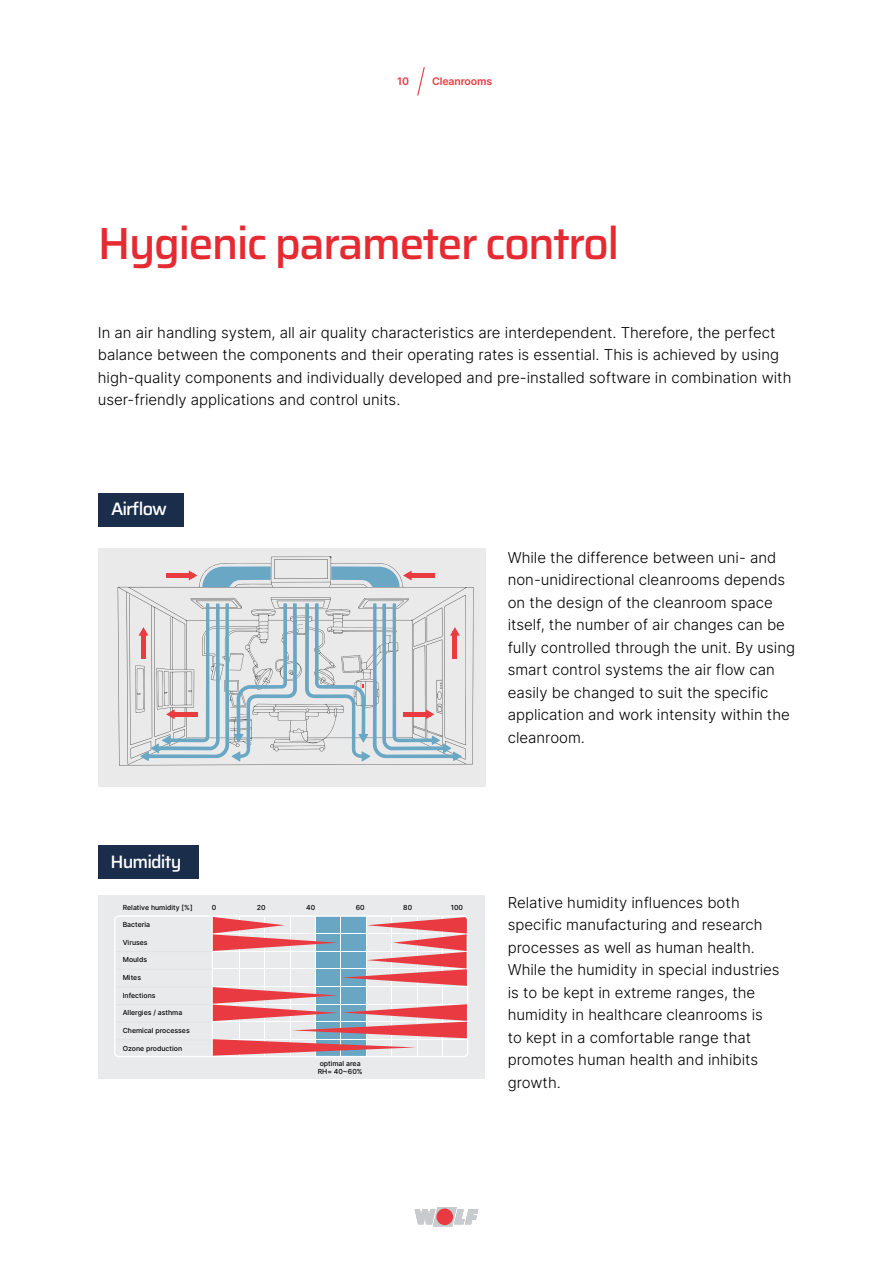
<style>
.page{position:relative;width:893px;height:1263px;background:#fff}
.page>*{position:absolute;margin:0;border:0;box-sizing:border-box;transform-origin:0 0}
.t1{font:500 45px "Saira";letter-spacing:-.04em;color:#e62a32}
.t2{font:500 18px "Saira";letter-spacing:-.05em;color:#fff}
.t3{font:300 15px/22.5px "Inter";color:#000}
.t4{font:600 10.5px "Inter";letter-spacing:-.01em;color:#e83a40}
.t5{font:500 6.9px/8.4px "Inter";color:#010202}
</style>
<div class="page">
<div style="left:98px;top:548px;width:388px;height:239px;background:#eaeaeb"></div>
<svg style="left:118px;top:556px;width:356px;height:209px"></svg>
<hr style="left:407px;top:573px;width:27px;height:4px;background:#e83c41">
<hr style="left:166px;top:573px;width:27px;height:4px;background:#e83c41">
<svg style="left:130px;top:595px;width:336px;height:166px"></svg>
<svg style="left:189px;top:557px;width:223px;height:30px"></svg>
<div style="left:98px;top:493px;width:86px;height:33px;background:#1a2e4b"></div>
<div style="left:98px;top:846px;width:100px;height:33px;background:#1a2e4b"></div>
<div style="left:98px;top:895px;width:387px;height:183px;background:#e9eaeb"></div>
<svg style="left:114px;top:915px;width:354px;height:142px"></svg>
<hr style="left:212px;top:917px;width:1px;height:139px;background:#fff">
<svg style="left:415px;top:1207px;width:63px;height:19px"></svg>
<div style="left:436px;top:1208px;width:17px;height:17px;background:#e83a40;border-radius:50%"></div>
<svg style="left:417px;top:67px;width:8px;height:29px"></svg>
<p class="t4" style="left:397px;top:74px;width:13px">10</p>
<p class="t4" style="left:432px;top:74px;width:62px">Cleanrooms</p>
<h1 class="t1" style="left:98px;top:207px;width:523px">Hygienic parameter control</h1>
<p class="t3" style="left:98px;top:321px;width:695px">In an air handling system, all air quality characteristics are interdependent. Therefore, the perfect balance between the components and their operating rates is essential. This is achieved by using high-quality components and individually developed and pre-installed software in combination with user-friendly applications and control units.</p>
<p class="t2" style="left:111px;top:494px;width:57px">Airflow</p>
<p class="t2" style="left:111px;top:846px;width:72px">Humidity</p>
<p class="t5" style="left:123px;top:903px;width:71px">Relative humidity [%]</p>
<p class="t5" style="left:212px;top:903px;width:6px">0</p>
<p class="t5" style="left:257px;top:903px;width:10px">20</p>
<p class="t5" style="left:306px;top:903px;width:11px">40</p>
<p class="t5" style="left:356px;top:903px;width:10px">60</p>
<p class="t5" style="left:403px;top:903px;width:10px">80</p>
<p class="t5" style="left:451px;top:903px;width:14px">100</p>
<p class="t5" style="left:123px;top:920px;width:29px">Bacteria</p>
<p class="t5" style="left:123px;top:938px;width:26px">Viruses</p>
<p class="t5" style="left:123px;top:956px;width:26px">Moulds</p>
<p class="t5" style="left:123px;top:973px;width:20px">Mites</p>
<p class="t5" style="left:123px;top:991px;width:34px">Infections</p>
<p class="t5" style="left:123px;top:1008px;width:61px">Allergies / asthma</p>
<p class="t5" style="left:123px;top:1026px;width:68px">Chemical processes</p>
<p class="t5" style="left:123px;top:1044px;width:61px">Ozone production</p>
<p class="t5" style="left:318px;top:1059px;width:46px">optimal area<br>RH= 40⁓60%</p>
<p class="t3" style="left:508px;top:546px;width:289px">While the difference between uni- and non-unidirectional cleanrooms depends on the design of the cleanroom space itself, the number of air changes can be fully controlled through the unit. By using smart control systems the air flow can easily be changed to suit the specific application and work intensity within the cleanroom.</p>
<p class="t3" style="left:508px;top:891px;width:273px">Relative humidity influences both specific manufacturing and research processes as well as human health.<br>While the humidity in special industries is to be kept in extreme ranges, the humidity in healthcare cleanrooms is to kept in a comfortable range that promotes human health and inhibits growth.</p>
</div>
